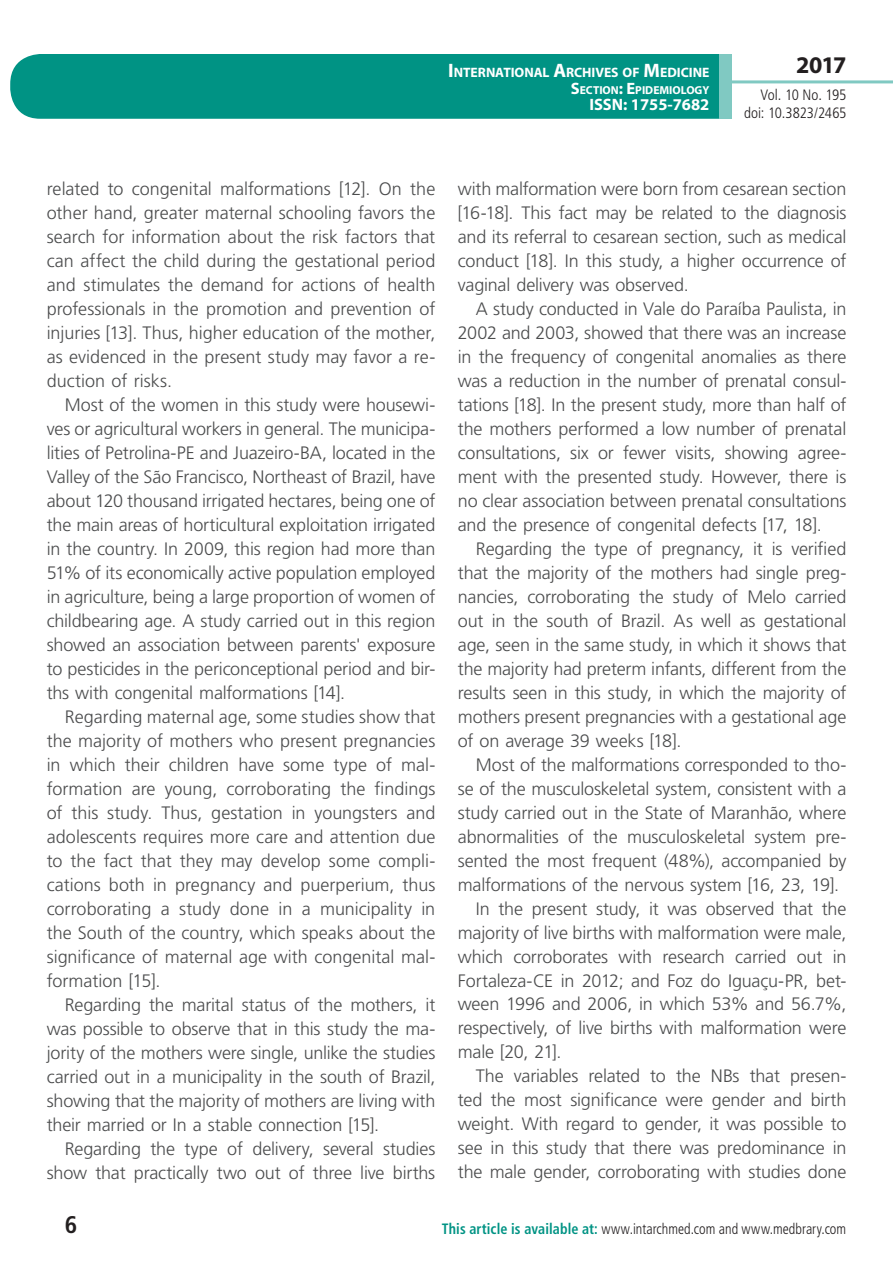
<style>
.page{position:relative;width:893px;height:1263px;background:#fff}
.page>*{position:absolute;margin:0;border:0;box-sizing:border-box;transform-origin:0 0}
.t1{font:700 24px "Myriad Pro";color:#231f20}
.t2{font:700 condensed 24px "Frutiger LT Std";color:#231f20}
.t3{font:300 18px/24px "Frutiger LT Std";letter-spacing:-.01em;color:#4b4c4d;text-align:justify}
.t4{font:700 16.5px "Myriad Pro";color:#fff}
.t5{font:300 condensed 15px "Frutiger LT Std";color:#231f20;scale:.94 1}
.t6{font:300 condensed 15px/18px "Frutiger LT Std";color:#231f20;text-align:right}
.t7{font:700 13.65px "Myriad Pro";letter-spacing:-.005em;color:#fff}
.t8{font:700 11.55px "Myriad Pro";color:#fff}
.s1{font-size:19.5px}
.s2{font-size:16.5px}
.s3{font-weight:700;color:#009384}
</style>
<div class="page">
<div style="left:10px;top:54px;width:775px;height:65px;background:#009384;border-radius:30px"></div>
<div style="left:732px;top:0;width:161px;height:157px;background:#fff"></div>
<hr style="left:730px;top:80px;width:163px;height:3px;background:#80c9c2">
<div style="left:719px;top:54px;width:13px;height:65px;background:#80c9c2"></div>
<p class="t7" style="left:448px;top:64px;width:263px"><span class="s1">I</span>NTERNATIONAL <span class="s1">A</span>RCHIVES OF <span class="s1">M</span>EDICINE</p>
<p class="t8" style="left:571px;top:82px;width:140px"><span class="s2">S</span>ECTION<span class="s2">: E</span>PIDEMIOLOGY</p>
<p class="t4" style="left:589px;top:94px;width:122px">ISSN: 1755-7682</p>
<h1 class="t1" style="left:796px;top:49px;width:52px">2017</h1>
<p class="t6" style="left:744px;top:86px;width:104px">Vol. 10 No. 195 doi: 10.3823/2465</p>
<p class="t3" style="left:47px;top:177px;width:390px">related to congenital malformations [12]. On the other hand, greater maternal schooling favors the search for information about the risk factors that can affect the child during the gestational period and stimulates the demand for actions of health professionals in the promotion and prevention of injuries [13]. Thus, higher education of the mother, as evidenced in the present study may favor a re&shy;duction of risks.</p>
<p class="t3" style="left:47px;top:393px;width:390px;text-indent:18px">Most of the women in this study were housewi&shy;ves or agricultural workers in general. The municipa&shy;lities of Petrolina-PE and Juazeiro-BA, located in the Valley of the São Francisco, Northeast of Brazil, have about 120 thousand irrigated hectares, being one of the main areas of horticultural exploitation irrigated in the country. In 2009, this region had more than 51% of its economically active population employed in agriculture, being a large proportion of women of childbearing age. A study carried out in this region showed an association between parents' exposure to pesticides in the periconceptional period and bir&shy;ths with congenital malformations [14].</p>
<p class="t3" style="left:47px;top:705px;width:390px;text-indent:18px">Regarding maternal age, some studies show that the majority of mothers who present pregnancies in which their children have some type of mal&shy;formation are young, corroborating the findings of this study. Thus, gestation in youngsters and adolescents requires more care and attention due to the fact that they may develop some compli&shy;cations both in pregnancy and puerperium, thus corroborating a study done in a municipality in the South of the country, which speaks about the significance of maternal age with congenital mal&shy;formation [15].</p>
<p class="t3" style="left:47px;top:993px;width:390px;text-indent:18px">Regarding the marital status of the mothers, it was possible to observe that in this study the ma&shy;jority of the mothers were single, unlike the studies carried out in a municipality in the south of Brazil, showing that the majority of mothers are living with their married or In a stable connection [15].</p>
<p class="t3" style="left:47px;top:1137px;width:390px;text-align:right">Regarding the type of delivery, several studies show that practically two out of three live births</p>
<p class="t3" style="left:458px;top:177px;width:390px">with malformation were born from cesarean section [16-18]. This fact may be related to the diagnosis and its referral to cesarean section, such as medical conduct [18]. In this study, a higher occurrence of vaginal delivery was observed.</p>
<p class="t3" style="left:458px;top:297px;width:390px;text-indent:18px">A study conducted in Vale do Paraíba Paulista, in 2002 and 2003, showed that there was an increase in the frequency of congenital anomalies as there was a reduction in the number of prenatal consul&shy;tations [18]. In the present study, more than half of the mothers performed a low number of prenatal consultations, six or fewer visits, showing agree&shy;ment with the presented study. However, there is no clear association between prenatal consultations and the presence of congenital defects [17, 18].</p>
<p class="t3" style="left:458px;top:537px;width:390px;text-indent:18px">Regarding the type of pregnancy, it is verified that the majority of the mothers had single preg&shy;nancies, corroborating the study of Melo carried out in the south of Brazil. As well as gestational age, seen in the same study, in which it shows that the majority had preterm infants, different from the results seen in this study, in which the majority of mothers present pregnancies with a gestational age of on average 39 weeks [18].</p>
<p class="t3" style="left:476px;top:752px;width:372px">Most of the malformations corresponded to tho-</p>
<p class="t3" style="left:458px;top:776px;width:390px">se of the musculoskeletal system, consistent with a</p>
<p class="t3" style="left:458px;top:800px;width:390px">study carried out in the State of Maranhão, where</p>
<p class="t3" style="left:458px;top:824px;width:390px">abnormalities of the musculoskeletal system pre-</p>
<p class="t3" style="left:458px;top:848px;width:390px">sented the most frequent (48%), accompanied by</p>
<p class="t3" style="left:458px;top:872px;width:383px">malformations of the nervous system [16, 23, 19].</p>
<p class="t3" style="left:476px;top:896px;width:372px">In the present study, it was observed that the</p>
<p class="t3" style="left:458px;top:920px;width:390px">majority of live births with malformation were male,</p>
<p class="t3" style="left:458px;top:944px;width:390px">which corroborates with research carried out in</p>
<p class="t3" style="left:458px;top:968px;width:390px">Fortaleza-CE in 2012; and Foz do Iguaçu-PR, bet-</p>
<p class="t3" style="left:458px;top:992px;width:390px">ween 1996 and 2006, in which 53% and 56.7%,</p>
<p class="t3" style="left:458px;top:1016px;width:390px">respectively, of live births with malformation were</p>
<p class="t3" style="left:458px;top:1040px;width:105px">male [20, 21].</p>
<p class="t3" style="left:476px;top:1064px;width:372px">The variables related to the NBs that presen-</p>
<p class="t3" style="left:458px;top:1088px;width:390px">ted the most significance were gender and birth</p>
<p class="t3" style="left:458px;top:1112px;width:390px">weight. With regard to gender, it was possible to</p>
<p class="t3" style="left:458px;top:1136px;width:390px">see in this study that there was predominance in</p>
<p class="t3" style="left:458px;top:1160px;width:390px">the male gender, corroborating with studies done</p>
<h1 class="t2" style="left:65px;top:1210px;width:14px">6</h1>
<p class="t5" style="left:442px;top:1220px;width:432px"><span class="s3">This article is available at:</span> www.intarchmed.com and www.medbrary.com</p>
</div>
